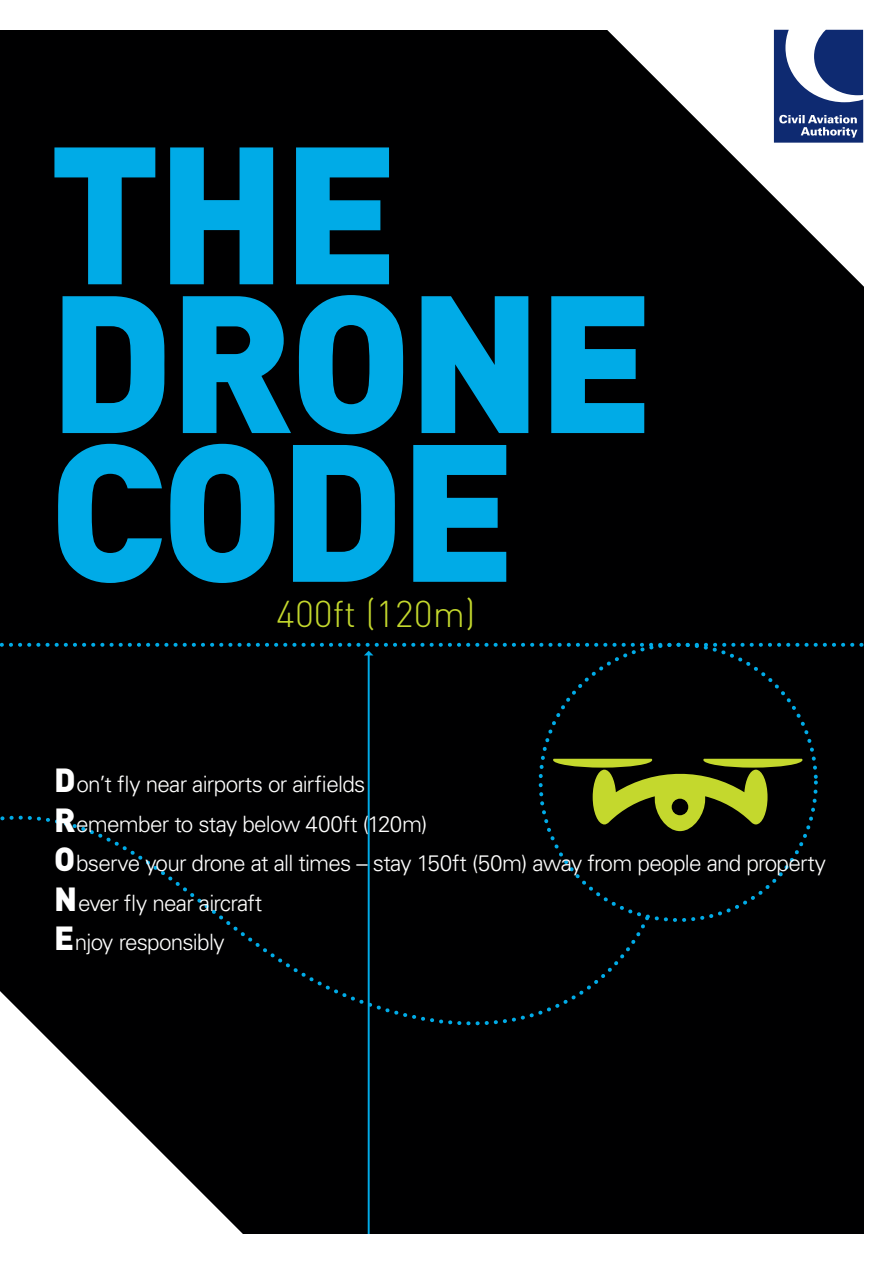
<style>
.page{position:relative;width:893px;height:1263px;background:#fff}
.page>*{position:absolute;margin:0;border:0;box-sizing:border-box;transform-origin:0 0}
.t1{font:900 192.15px/148.8px "DIN";letter-spacing:-.025em;color:#00abe7}
.t2{font:300 36.9px "DIN";color:#c4d82d}
.Body_cover{font:300 22.5px "Univers";letter-spacing:-.035em;color:#fff}
.s1{font-family:"DIN";font-weight:900;font-size:33px}
</style>
<div class="page">
<div style="left:0;top:30px;width:863px;height:1203px;background:#000001"></div>
<hr style="left:368px;top:655px;width:2px;height:578px;background:#00abe7">
<svg style="left:0;top:643px;width:863px;height:12px"></svg>
<svg style="left:0;top:673px;width:651px;height:410px"></svg>
<svg style="left:553px;top:759px;width:249px;height:72px"></svg>
<svg style="left:607px;top:29px;width:257px;height:287px"></svg>
<svg style="left:774px;top:30px;width:89px;height:113px;background:#4e6296"></svg>
<svg style="left:0;top:991px;width:272px;height:243px"></svg>
<p class="t1" style="left:49px;top:130px;width:607px">THE<br>DRONE</p>
<p class="t1" style="left:49px;top:428px;width:469px">CODE</p>
<p class="t2" style="left:276px;top:591px;width:201px">400ft (120m)</p>
<p class="Body_cover" style="left:54px;top:770px;width:313px"><span class="s1">D</span>on’t fly near airports or airfields</p>
<p class="Body_cover" style="left:54px;top:810px;width:375px"><span class="s1">R</span>emember to stay below 400ft (120m)</p>
<p class="Body_cover" style="left:54px;top:850px;width:774px"><span class="s1">O</span>bserve your drone at all times – stay 150ft (50m) away from people and property</p>
<p class="Body_cover" style="left:54px;top:889px;width:210px"><span class="s1">N</span>ever fly near aircraft</p>
<p class="Body_cover" style="left:54px;top:929px;width:172px"><span class="s1">E</span>njoy responsibly</p>
</div>
